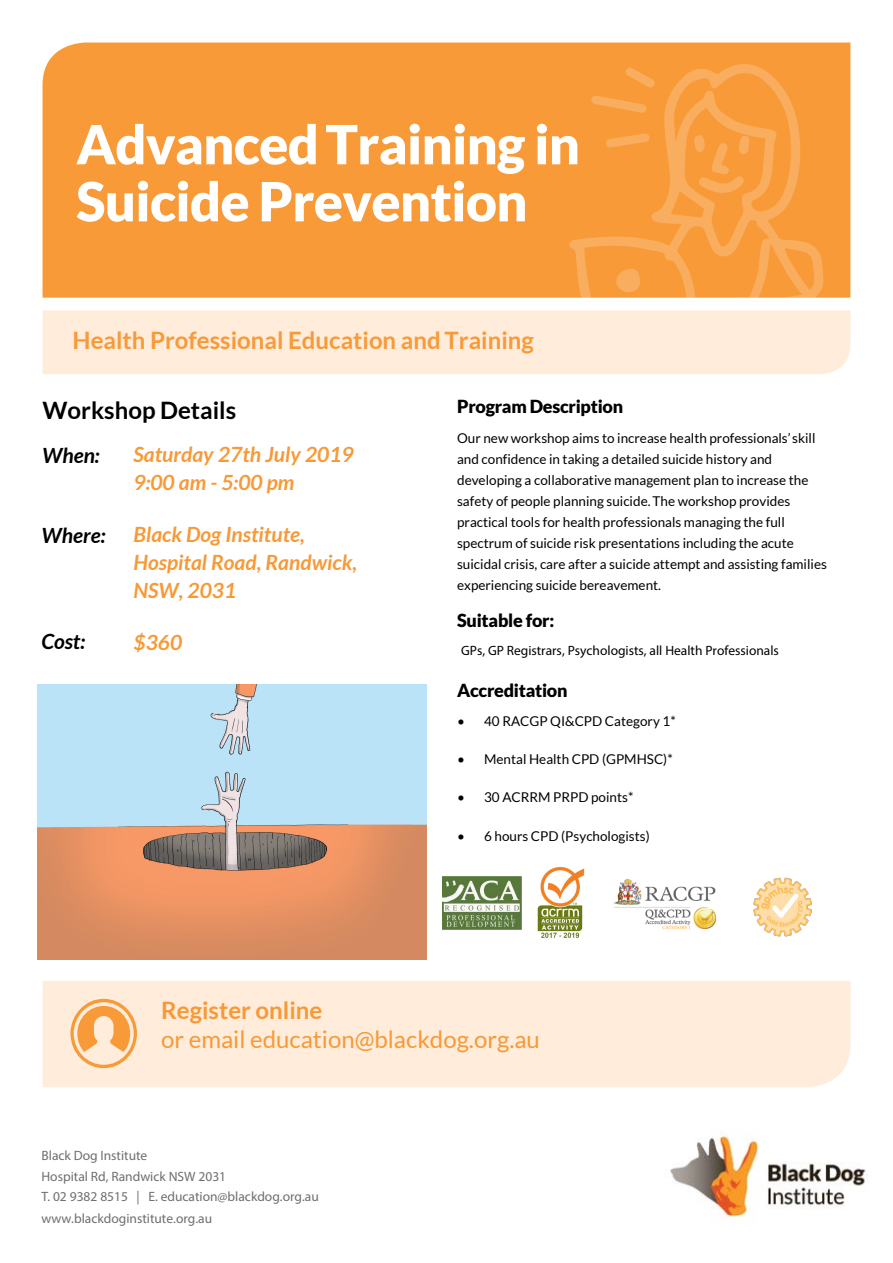
<style>
.page{position:relative;width:893px;height:1263px;background:#fff}
.page>*{position:absolute;margin:0;border:0;box-sizing:border-box;transform-origin:0 0}
.t1{font:900 54px/57px "Lato";letter-spacing:-.015em;color:#fff}
.t2{font:700 24px "Lato";color:#f89a38}
.t3{font:24px "Lato";color:#f89937}
.t4{font:700 24px "Lato";color:#000}
.t5{font:700 24px "Lato";color:#f89937}
.t6{font:italic 700 21px/28px "Lato";color:#f89937}
.t7{font:italic 700 21px "Lato";color:#000}
.t8{font:900 18px "Lato";letter-spacing:-.015em;color:#000}
.t9{font:13.5px/21px "Lato";color:#000}
.t10{font:13.5px/21px "Myriad Pro";color:#6d6e71}
.t11{font:13.5px "Myriad Pro";color:#000}
</style>
<div class="page">
<img style="left:670px;top:1132px;width:197px;height:89px">
<div style="left:43px;top:43px;width:807px;height:255px;background:#f89a38"></div>
<div style="left:43px;top:981px;width:807px;height:106px;background:#ffecda"></div>
<svg style="left:70px;top:999px;width:67px;height:69px;background:#fbc792"></svg>
<svg style="left:569px;top:61px;width:255px;height:237px;background:#f89e41"></svg>
<svg style="left:616px;top:268px;width:25px;height:24px"></svg>
<svg style="left:694px;top:135px;width:55px;height:58px;background:#f8a044"></svg>
<svg style="left:586px;top:60px;width:76px;height:57px;background:#f89d3e"></svg>
<svg style="left:600px;top:128px;width:55px;height:25px"></svg>
<div style="left:43px;top:310px;width:807px;height:64px;background:#ffecda"></div>
<img style="left:37px;top:684px;width:390px;height:276px">
<img style="left:443px;top:877px;width:78px;height:52px">
<img style="left:537px;top:866px;width:48px;height:73px">
<img style="left:614px;top:878px;width:103px;height:52px">
<img style="left:753px;top:877px;width:59px;height:60px">
<h1 class="t1" style="left:76px;top:115px;width:505px">Advanced Training in<br>Suicide Prevention</h1>
<h2 class="t2" style="left:73px;top:327px;width:463px">Health Professional Education and Training</h2>
<h2 class="t4" style="left:43px;top:397px;width:195px">Workshop Details</h2>
<h3 class="t7" style="left:42px;top:443px;width:59px">When:</h3>
<h3 class="t6" style="left:134px;top:441px;width:222px">Saturday 27th July 2019<br>9:00 am - 5:00 pm</h3>
<h3 class="t6" style="left:134px;top:521px;width:225px">Black Dog Institute,<br>Hospital Road, Randwick,<br>NSW, 2031</h3>
<h3 class="t6" style="left:134px;top:629px;width:50px">$360</h3>
<h3 class="t7" style="left:42px;top:524px;width:65px">Where:</h3>
<h3 class="t8" style="left:457px;top:396px;width:168px">Program Description</h3>
<p class="t9" style="left:457px;top:427px;width:371px">Our new workshop aims to increase health professionals’ skill and confidence in taking a detailed suicide history and developing a collaborative management plan to increase the safety of people planning suicide. The workshop provides practical tools for health professionals managing the full spectrum of suicide risk presentations including the acute suicidal crisis, care after a suicide attempt and assisting families experiencing suicide bereavement.</p>
<h3 class="t8" style="left:457px;top:609px;width:99px">Suitable for:</h3>
<p class="t11" style="left:461px;top:642px;width:319px">GPs, GP Registrars, Psychologists, all Health Professionals</p>
<h3 class="t8" style="left:457px;top:680px;width:112px">Accreditation</h3>
<p class="t9" style="left:457px;top:711px;width:220px">• 40 RACGP QI&amp;CPD Category 1*</p>
<p class="t9" style="left:457px;top:749px;width:217px">• Mental Health CPD (GPMHSC)*</p>
<p class="t9" style="left:457px;top:787px;width:178px">• 30 ACRRM PRPD points*</p>
<p class="t9" style="left:457px;top:825px;width:194px">• 6 hours CPD (Psychologists)</p>
<h2 class="t5" style="left:161px;top:997px;width:163px">Register online</h2>
<h2 class="t3" style="left:161px;top:1026px;width:380px">or email education@blackdog.org.au</h2>
<p class="t10" style="left:42px;top:1144px;width:279px">Black Dog Institute<br>Hospital Rd, Randwick NSW 2031<br>T. 02 9382 8515 | E. education@blackdog.org.au www.blackdoginstitute.org.au</p>
</div>
